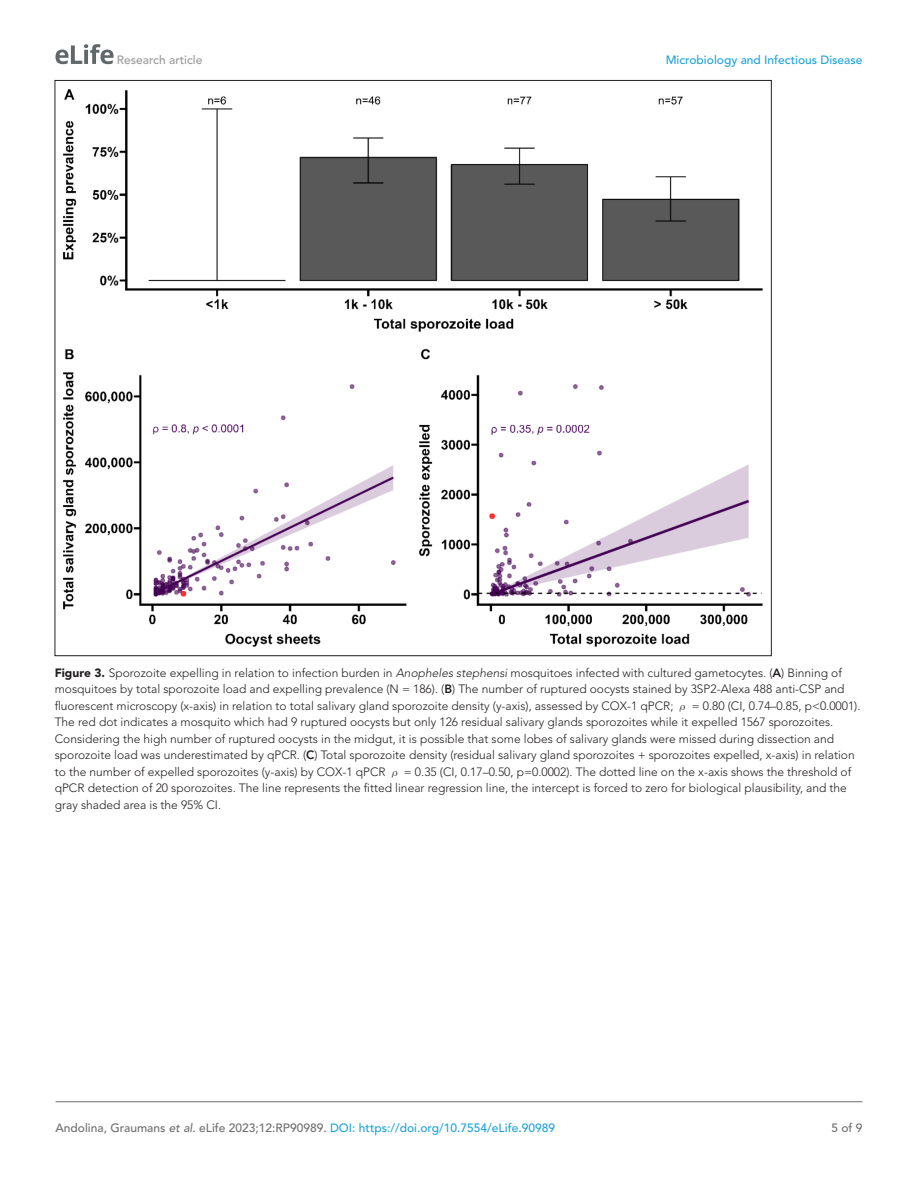
<style>
.page{position:relative;width:918px;height:1188px;background:#fff}
.page>*{position:absolute;margin:0;border:0;box-sizing:border-box;transform-origin:0 0}
.t1{font:300 12px/16.5px "Avenir LT Std";color:#231f20}
.t2{font:500 12px "Avenir LT Std";color:#6e6e70}
.t3{font:500 12px "Avenir LT Std";color:#1ea4d7}
.t4{font:500 12px "Avenir LT Std";color:#9a9a9a}
.s1{font-weight:900}
.s2{font-style:italic}
.s3{font-weight:800}
.s4{font-family:"MS Mincho";font-weight:400}
.s5{color:#1ea4d7}
</style>
<div class="page">
<svg style="left:55px;top:44px;width:59px;height:20px"></svg>
<hr style="left:56px;top:1101px;width:806px;height:1px;background:#6e6e70">
<img style="left:64px;top:89px;width:698px;height:558px">
<p class="t4" style="left:117px;top:53px;width:87px">Research article</p>
<p class="t3" style="left:666px;top:53px;width:198px">Microbiology and Infectious Disease</p>
<p class="t1" style="left:55px;top:665px;width:807px"><span class="s1">Figure 3.</span> Sporozoite expelling in relation to infection burden in <span class="s2">Anopheles stephensi</span> mosquitoes infected with cultured gametocytes. (<span class="s3">A</span>) Binning of mosquitoes by total sporozoite load and expelling prevalence (N = 186). (<span class="s3">B</span>) The number of ruptured oocysts stained by 3SP2-Alexa 488 anti-CSP and fluorescent microscopy (x-axis) in relation to total salivary gland sporozoite density (y-axis), assessed by COX-1 qPCR; <span class="s4">ρ</span> = 0.80 (CI, 0.74–0.85, p&lt;0.0001).<br>The red dot indicates a mosquito which had 9 ruptured oocysts but only 126 residual salivary glands sporozoites while it expelled 1567 sporozoites.<br>Considering the high number of ruptured oocysts in the midgut, it is possible that some lobes of salivary glands were missed during dissection and sporozoite load was underestimated by qPCR. (<span class="s3">C</span>) Total sporozoite density (residual salivary gland sporozoites + sporozoites expelled, x-axis) in relation to the number of expelled sporozoites (y-axis) by COX-1 qPCR <span class="s4">ρ</span> = 0.35 (CI, 0.17–0.50, p=0.0002). The dotted line on the x-axis shows the threshold of qPCR detection of 20 sporozoites. The line represents the fitted linear regression line, the intercept is forced to zero for biological plausibility, and the gray shaded area is the 95% CI.</p>
<p class="t2" style="left:56px;top:1121px;width:501px">Andolina, Graumans <span class="s2">et al</span>. eLife 2023;12:RP90989. <span class="s5">DOI: https://doi.org/10.7554/eLife.90989</span></p>
<p class="t2" style="left:831px;top:1121px;width:33px">5 of 9</p>
</div>
